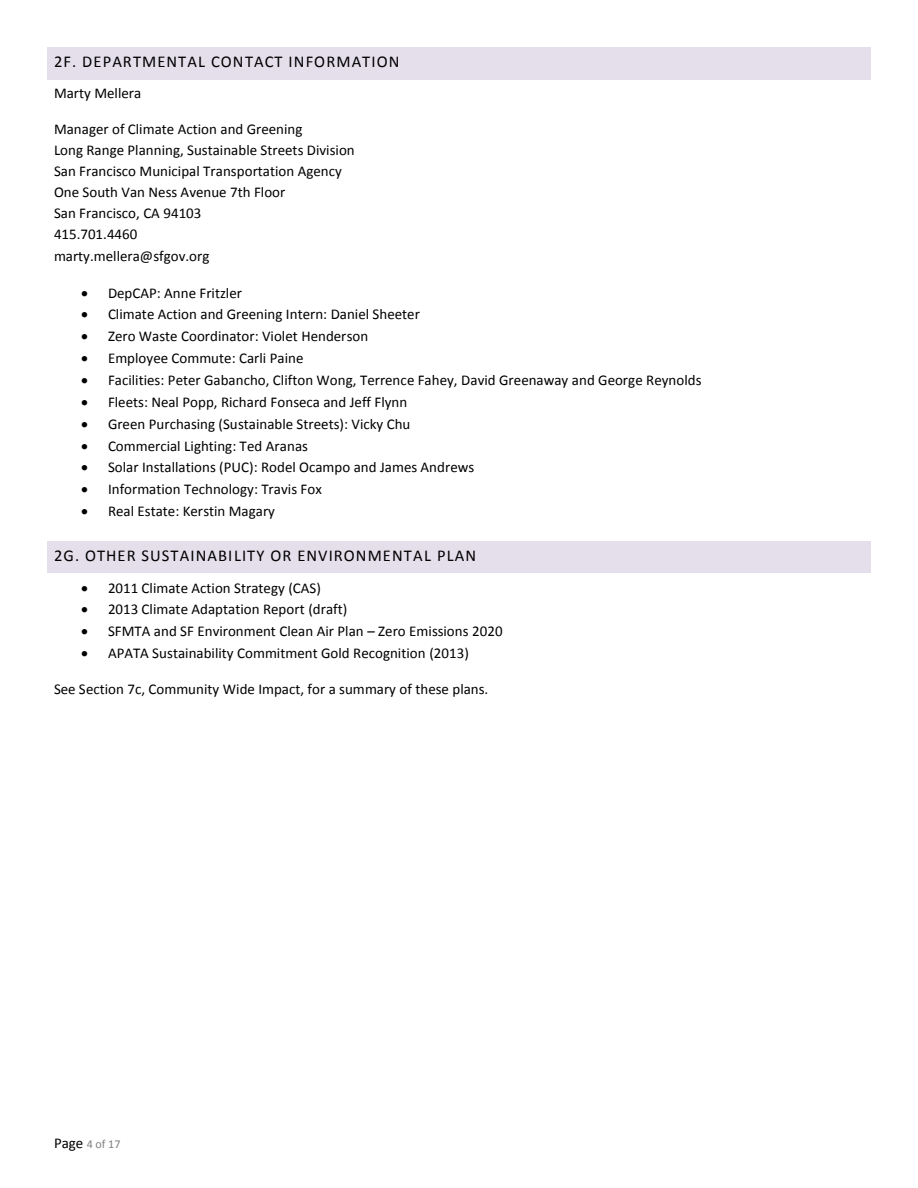
<style>
.page{position:relative;width:918px;height:1188px;background:#fff}
.page>*{position:absolute;margin:0;border:0;box-sizing:border-box;transform-origin:0 0}
.t1{font:16.5px "Calibri";letter-spacing:.065em;color:#000}
.t2{font:15px/21.1px "Calibri";color:#000}
.t3{font:12px "Calibri";color:#808080}
.s1{font-size:15px;color:#000}
</style>
<div class="page">
<div style="left:52px;top:52px;width:814px;height:23px;background:#e5dfec"></div>
<svg style="left:47px;top:47px;width:5px;height:5px"></svg>
<div style="left:52px;top:47px;width:814px;height:5px;background:#e5dfec"></div>
<svg style="left:866px;top:47px;width:5px;height:5px"></svg>
<svg style="left:47px;top:75px;width:5px;height:4px"></svg>
<hr style="left:52px;top:75px;width:814px;height:4px;background:#e5dfec">
<svg style="left:866px;top:75px;width:5px;height:4px"></svg>
<div style="left:47px;top:52px;width:5px;height:23px;background:#e5dfec"></div>
<div style="left:866px;top:52px;width:5px;height:23px;background:#e5dfec"></div>
<div style="left:52px;top:545px;width:814px;height:24px;background:#e5dfec"></div>
<svg style="left:47px;top:541px;width:5px;height:4px"></svg>
<hr style="left:52px;top:541px;width:814px;height:4px;background:#e5dfec">
<svg style="left:866px;top:541px;width:5px;height:4px"></svg>
<svg style="left:47px;top:569px;width:5px;height:4px"></svg>
<hr style="left:52px;top:569px;width:814px;height:4px;background:#e5dfec">
<svg style="left:866px;top:569px;width:5px;height:4px"></svg>
<div style="left:47px;top:545px;width:5px;height:24px;background:#e5dfec"></div>
<div style="left:866px;top:545px;width:5px;height:24px;background:#e5dfec"></div>
<p class="t1" style="left:54px;top:55px;width:347px">2F. DEPARTMENTAL CONTACT INFORMATION</p>
<p class="t2" style="left:54px;top:84px;width:89px">Marty Mellera</p>
<p class="t2" style="left:54px;top:120px;width:302px">Manager of Climate Action and Greening<br>Long Range Planning, Sustainable Streets Division San Francisco Municipal Transportation Agency One South Van Ness Avenue 7th Floor<br>San Francisco, CA 94103<br>415.701.4460<br>marty.mellera@sfgov.org</p>
<p class="t2" style="left:81px;top:283px;width:163px">• DepCAP: Anne Fritzler</p>
<p class="t2" style="left:81px;top:305px;width:340px">• Climate Action and Greening Intern: Daniel Sheeter</p>
<p class="t2" style="left:81px;top:327px;width:289px">• Zero Waste Coordinator: Violet Henderson</p>
<p class="t2" style="left:81px;top:349px;width:224px">• Employee Commute: Carli Paine</p>
<p class="t2" style="left:81px;top:371px;width:622px">• Facilities: Peter Gabancho, Clifton Wong, Terrence Fahey, David Greenaway and George Reynolds</p>
<p class="t2" style="left:81px;top:393px;width:328px">• Fleets: Neal Popp, Richard Fonseca and Jeff Flynn</p>
<p class="t2" style="left:81px;top:414px;width:331px">• Green Purchasing (Sustainable Streets): Vicky Chu</p>
<p class="t2" style="left:81px;top:436px;width:229px">• Commercial Lighting: Ted Aranas</p>
<p class="t2" style="left:81px;top:458px;width:395px">• Solar Installations (PUC): Rodel Ocampo and James Andrews</p>
<p class="t2" style="left:81px;top:480px;width:242px">• Information Technology: Travis Fox</p>
<p class="t2" style="left:81px;top:502px;width:196px">• Real Estate: Kerstin Magary</p>
<p class="t1" style="left:54px;top:549px;width:424px">2G. OTHER SUSTAINABILITY OR ENVIRONMENTAL PLAN</p>
<p class="t2" style="left:81px;top:578px;width:241px">• 2011 Climate Action Strategy (CAS)</p>
<p class="t2" style="left:81px;top:600px;width:268px">• 2013 Climate Adaptation Report (draft)</p>
<p class="t2" style="left:81px;top:622px;width:423px">• SFMTA and SF Environment Clean Air Plan – Zero Emissions 2020</p>
<p class="t2" style="left:81px;top:644px;width:389px">• APATA Sustainability Commitment Gold Recognition (2013)</p>
<p class="t2" style="left:54px;top:680px;width:436px">See Section 7c, Community Wide Impact, for a summary of these plans.</p>
<p class="t3" style="left:54px;top:1138px;width:68px"><span class="s1">Page</span> 4 of 17</p>
</div>
